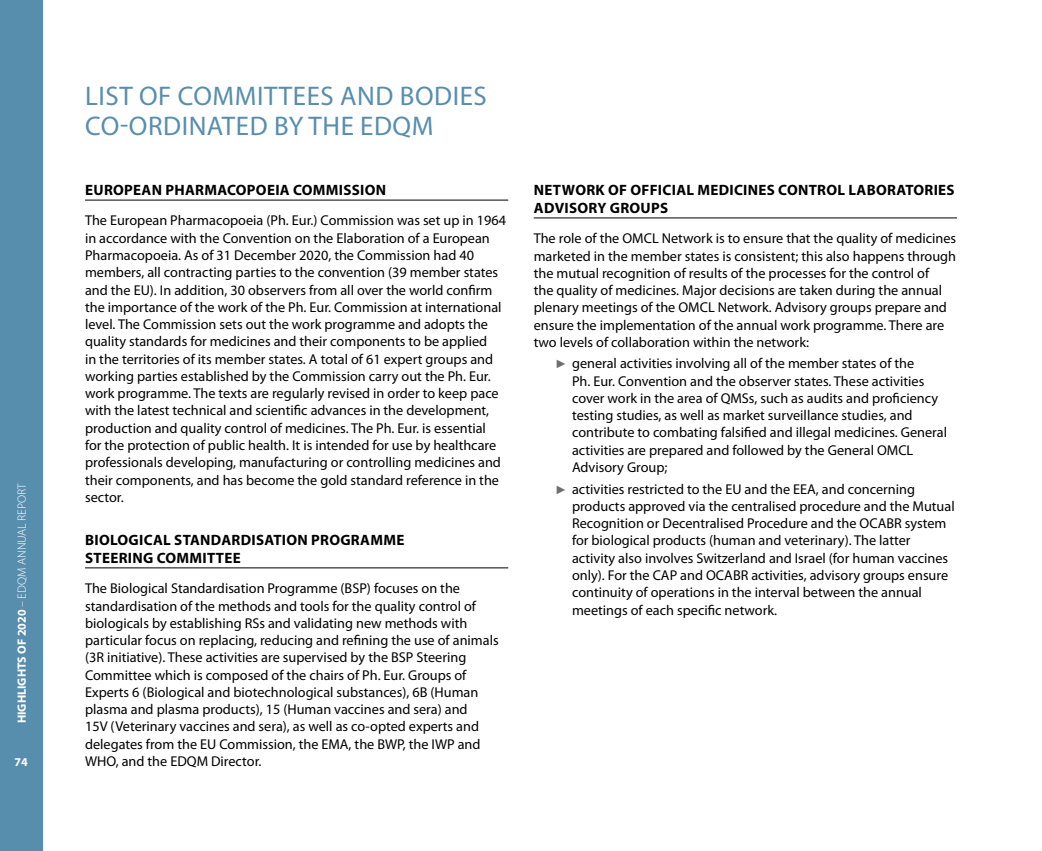
<style>
.page{position:relative;width:1042px;height:851px;background:#fff}
.page>*{position:absolute;margin:0;border:0;box-sizing:border-box;transform-origin:0 0}
.t1{font:27px/30px "Myriad Pro";letter-spacing:.02em;color:#578eae}
.t2{font:700 15px/18px "Myriad Pro";letter-spacing:.02em;color:#000}
.t3{font:14.25px/17.2px "Myriad Pro";color:#000}
.t4{font:300 12px "Myriad Pro";color:#fff}
.t5{font:700 12px "Myriad Pro";color:#fff}
.s1{font-weight:700}
.s2{font-family:"Arial";font-size:12px;color:#706f6f}
</style>
<div class="page">
<div style="left:0;top:0;width:43px;height:850px;background:#578eae"></div>
<hr style="left:85px;top:200px;width:423px;height:1px;background:#000">
<hr style="left:85px;top:567px;width:423px;height:1px;background:#000">
<hr style="left:534px;top:217px;width:423px;height:1px;background:#000">
<p class="t4" style="left:15px;top:723px;width:242px;rotate:-90deg"><span class="s1">HIGHLIGHTS OF 2020</span> – EDQM ANNUAL REPORT</p>
<p class="t5" style="left:15px;top:754px;width:15px">74</p>
<h1 class="t1" style="left:85px;top:81px;width:403px">LIST OF COMMITTEES AND BODIES<br>CO-ORDINATED BY THE EDQM</h1>
<p class="t2" style="left:85px;top:181px;width:302px">EUROPEAN PHARMACOPOEIA COMMISSION</p>
<p class="t3" style="left:85px;top:212px;width:422px">The European Pharmacopoeia (Ph. Eur.) Commission was set up in 1964 in accordance with the Convention on the Elaboration of a European Pharmacopoeia. As of 31 December 2020, the Commission had 40 members, all contracting parties to the convention (39 member states and the EU). In addition, 30 observers from all over the world confirm the importance of the work of the Ph. Eur. Commission at international level. The Commission sets out the work programme and adopts the quality standards for medicines and their components to be applied<br>in the territories of its member states. A total of 61 expert groups and working parties established by the Commission carry out the Ph. Eur. work programme. The texts are regularly revised in order to keep pace with the latest technical and scientific advances in the development, production and quality control of medicines. The Ph. Eur. is essential<br>for the protection of public health. It is intended for use by healthcare professionals developing, manufacturing or controlling medicines and their components, and has become the gold standard reference in the sector.</p>
<p class="t2" style="left:85px;top:530px;width:321px">BIOLOGICAL STANDARDISATION PROGRAMME<br>STEERING COMMITTEE</p>
<p class="t3" style="left:85px;top:579px;width:415px">The Biological Standardisation Programme (BSP) focuses on the standardisation of the methods and tools for the quality control of biologicals by establishing RSs and validating new methods with particular focus on replacing, reducing and refining the use of animals (3R initiative). These activities are supervised by the BSP Steering Committee which is composed of the chairs of Ph. Eur. Groups of Experts 6 (Biological and biotechnological substances), 6B (Human plasma and plasma products), 15 (Human vaccines and sera) and<br>15V (Veterinary vaccines and sera), as well as co-opted experts and delegates from the EU Commission, the EMA, the BWP, the IWP and WHO, and the EDQM Director.</p>
<p class="t2" style="left:534px;top:181px;width:422px">NETWORK OF OFFICIAL MEDICINES CONTROL LABORATORIES<br>ADVISORY GROUPS</p>
<p class="t3" style="left:534px;top:230px;width:424px">The role of the OMCL Network is to ensure that the quality of medicines marketed in the member states is consistent; this also happens through the mutual recognition of results of the processes for the control of<br>the quality of medicines. Major decisions are taken during the annual plenary meetings of the OMCL Network. Advisory groups prepare and ensure the implementation of the annual work programme. There are two levels of collaboration within the network:</p>
<p class="t3" style="left:572px;top:355px;width:377px;text-indent:-17px"><span class="s2">►</span> general activities involving all of the member states of the<br>Ph. Eur. Convention and the observer states. These activities cover work in the area of QMSs, such as audits and proficiency testing studies, as well as market surveillance studies, and contribute to combating falsified and illegal medicines. General activities are prepared and followed by the General OMCL Advisory Group;</p>
<p class="t3" style="left:572px;top:479px;width:384px;text-indent:-17px"><span class="s2">►</span> activities restricted to the EU and the EEA, and concerning products approved via the centralised procedure and the Mutual Recognition or Decentralised Procedure and the OCABR system for biological products (human and veterinary). The latter activity also involves Switzerland and Israel (for human vaccines only). For the CAP and OCABR activities, advisory groups ensure continuity of operations in the interval between the annual meetings of each specific network.</p>
</div>
